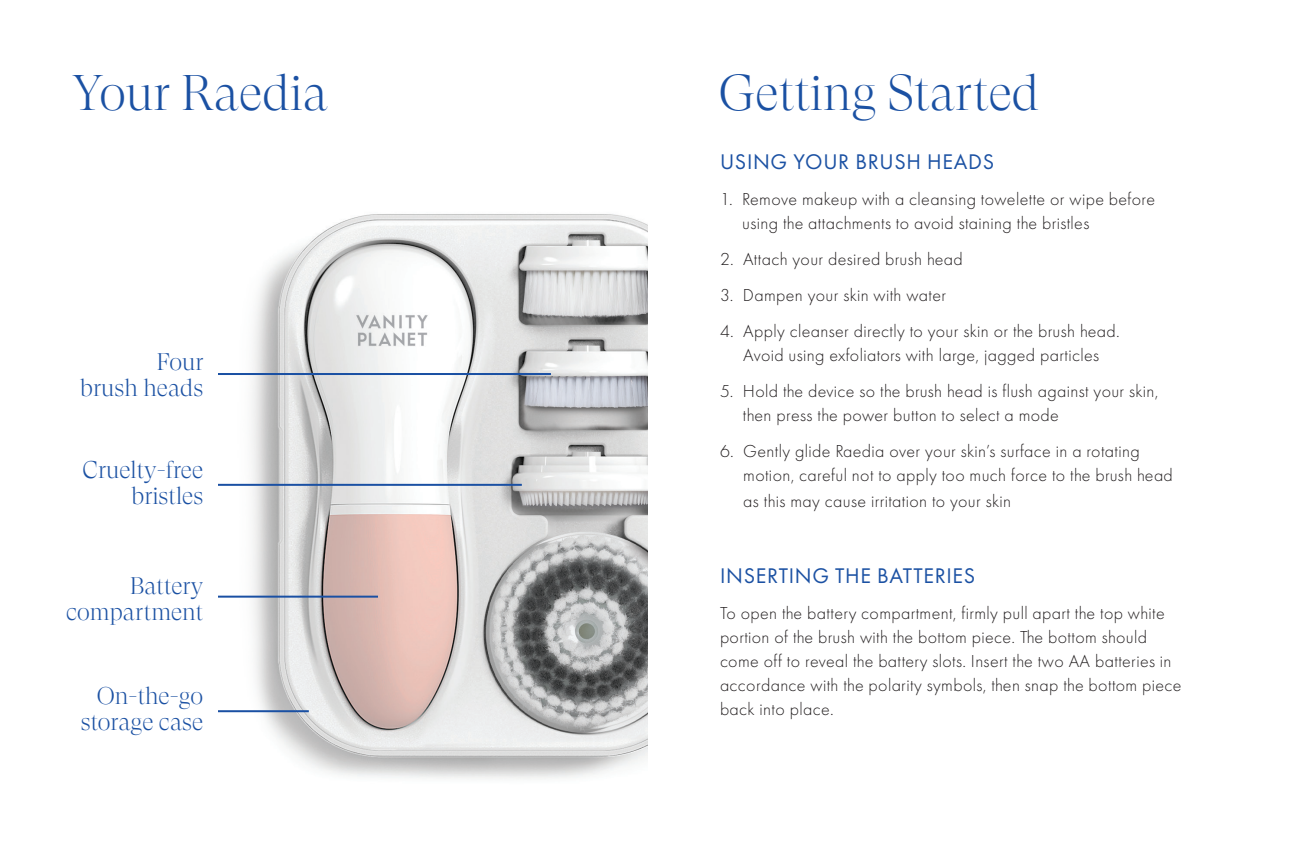
<style>
.page{position:relative;width:1296px;height:864px;background:#fff}
.page>*{position:absolute;margin:0;border:0;box-sizing:border-box;transform-origin:0 0}
.t1{font:300 50px "GT Super Display";color:#1b51a3}
.t2{font:300 24px/26px "GT Super Display";color:#1b51a3;text-align:right}
.t3{font:22px "Futura PT";letter-spacing:.03em;color:#1b51a3}
.t4{font:300 18px/24px "Futura PT";letter-spacing:.02em;color:#231f20}
</style>
<div class="page">
<img style="left:218px;top:214px;width:430px;height:565px">
<hr style="left:218px;top:484px;width:304px;height:2px;background:#1a50a3">
<hr style="left:218px;top:596px;width:160px;height:2px;background:#1a50a3">
<hr style="left:218px;top:373px;width:333px;height:2px;background:#1a50a3">
<hr style="left:218px;top:710px;width:91px;height:2px;background:#1a50a3">
<h1 class="t1" style="left:72px;top:66px;width:258px">Your Raedia</h1>
<h1 class="t1" style="left:719px;top:67px;width:322px">Getting Started</h1>
<p class="t3" style="left:720px;top:148px;width:276px">USING YOUR BRUSH HEADS</p>
<p class="t4" style="left:742px;top:187px;width:415px;text-indent:-22px">1. Remove makeup with a cleansing towelette or wipe before using the attachments to avoid staining the bristles</p>
<p class="t4" style="left:720px;top:247px;width:244px">2. Attach your desired brush head</p>
<p class="t4" style="left:720px;top:283px;width:228px">3. Dampen your skin with water</p>
<p class="t4" style="left:720px;top:319px;width:401px;text-align:center">4. Apply cleanser directly to your skin or the brush head.<br>Avoid using exfoliators with large, jagged particles</p>
<p class="t4" style="left:743px;top:379px;width:417px;text-indent:-23px">5. Hold the device so the brush head is flush against your skin, then press the power button to select a mode</p>
<p class="t4" style="left:743px;top:439px;width:431px;text-indent:-23px">6. Gently glide Raedia over your skin’s surface in a rotating motion, careful not to apply too much force to the brush head</p>
<p class="t4" style="left:743px;top:489px;width:269px">as this may cause irritation to your skin</p>
<h2 class="t2" style="left:80px;top:350px;width:125px">Four<br>brush heads</h2>
<h2 class="t2" style="left:83px;top:458px;width:122px">Cruelty-free bristles</h2>
<h2 class="t2" style="left:66px;top:574px;width:139px">Battery compartment</h2>
<h2 class="t2" style="left:81px;top:684px;width:124px">On-the-go storage case</h2>
<p class="t3" style="left:720px;top:563px;width:257px">INSERTING THE BATTERIES</p>
<p class="t4" style="left:720px;top:601px;width:463px">To open the battery compartment, firmly pull apart the top white portion of the brush with the bottom piece. The bottom should come off to reveal the battery slots. Insert the two AA batteries in accordance with the polarity symbols, then snap the bottom piece back into place.</p>
</div>
